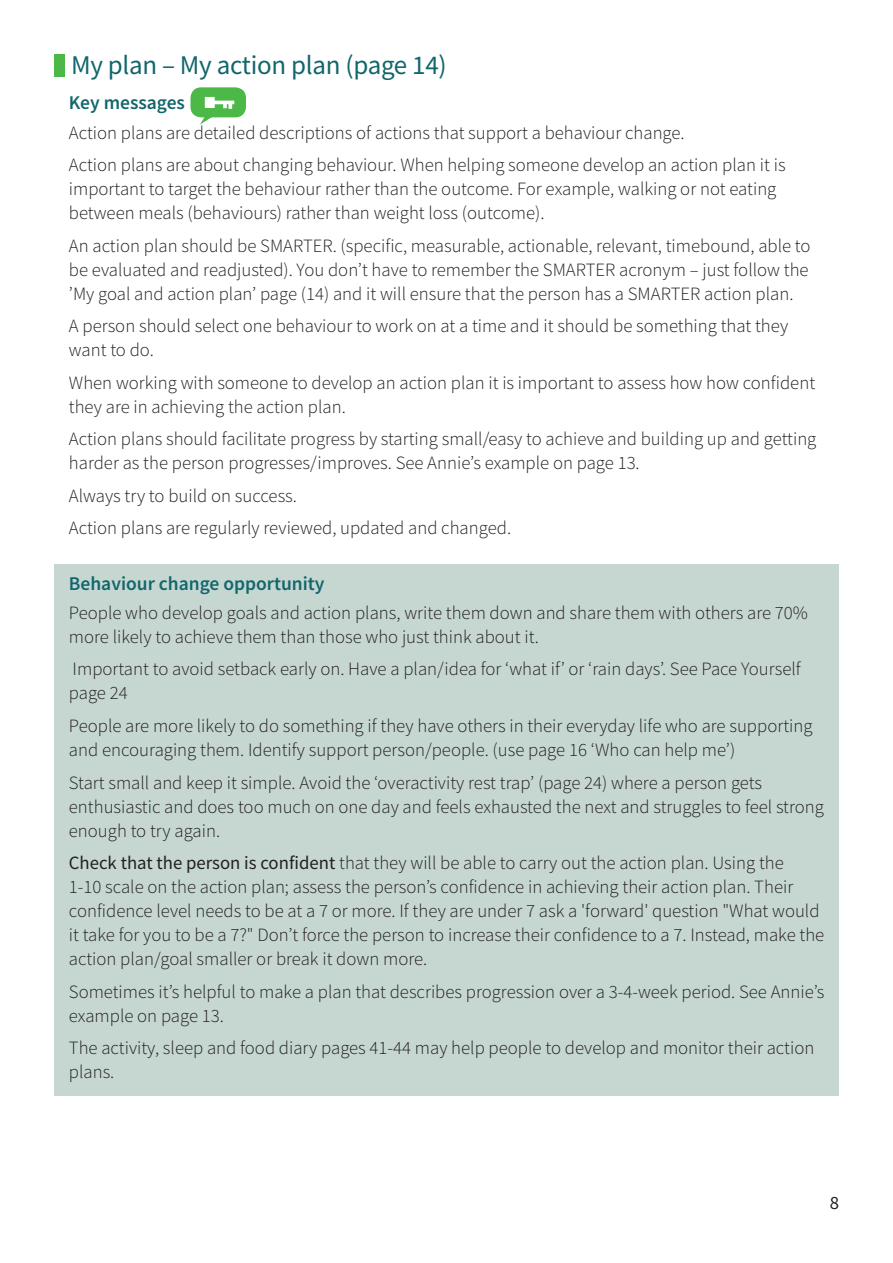
<style>
.page{position:relative;width:893px;height:1263px;background:#fff}
.page>*{position:absolute;margin:0;border:0;box-sizing:border-box;transform-origin:0 0}
.Heading_2_Indent{font:27px "Source Sans Pro";letter-spacing:-.01em;color:#11666b}
.Heading_3{font:600 19.5px "Source Sans Pro";color:#12666c}
.Body{font:300 18.75px/24px "Source Sans Pro";color:#231f20}
.t1{font:18.75px "Source Sans Pro";color:#231f20}
.s1{font-weight:400}
</style>
<div class="page">
<div style="left:54px;top:565px;width:785px;height:531px;background:#c6d7d1"></div>
<div style="left:54px;top:54px;width:11px;height:22px;background:#4cb848"></div>
<div style="left:190px;top:87px;width:56px;height:30px;background:#4cb848;border-radius:11px"></div>
<svg style="left:200px;top:97px;width:34px;height:28px"></svg>
<p class="Heading_2_Indent" style="left:71px;top:48px;width:377px">My plan – My action plan (page 14)</p>
<p class="Heading_3" style="left:69px;top:90px;width:118px">Key messages</p>
<p class="Body" style="left:69px;top:120px;width:617px">Action plans are detailed descriptions of actions that support a behaviour change.</p>
<p class="Body" style="left:69px;top:153px;width:718px">Action plans are about changing behaviour. When helping someone develop an action plan it is important to target the behaviour rather than the outcome. For example, walking or not eating between meals (behaviours) rather than weight loss (outcome).</p>
<p class="Body" style="left:69px;top:233px;width:743px;text-align:justify">An action plan should be SMARTER. (specific, measurable, actionable, relevant, timebound, able to be evaluated and readjusted). You don’t have to remember the SMARTER acronym – just follow the ’My goal and action plan’ page (14) and it will ensure that the person has a SMARTER action plan.</p>
<p class="Body" style="left:69px;top:314px;width:721px">A person should select one behaviour to work on at a time and it should be something that they want to do.</p>
<p class="Body" style="left:69px;top:370px;width:748px">When working with someone to develop an action plan it is important to assess how how confident they are in achieving the action plan.</p>
<p class="Body" style="left:69px;top:427px;width:749px">Action plans should facilitate progress by starting small/easy to achieve and building up and getting harder as the person progresses/improves. See Annie’s example on page 13.</p>
<p class="Body" style="left:69px;top:483px;width:230px">Always try to build on success.</p>
<p class="Body" style="left:69px;top:516px;width:444px">Action plans are regularly reviewed, updated and changed.</p>
<p class="Heading_3" style="left:69px;top:570px;width:257px">Behaviour change opportunity</p>
<p class="Body" style="left:69px;top:601px;width:741px">People who develop goals and action plans, write them down and share them with others are 70% more likely to achieve them than those who just think about it.</p>
<p class="Body" style="left:69px;top:657px;width:733px">Important to avoid setback early on. Have a plan/idea for ‘what if’ or ‘rain days’. See Pace Yourself page 24</p>
<p class="Body" style="left:69px;top:714px;width:745px">People are more likely to do something if they have others in their everyday life who are supporting and encouraging them. Identify support person/people. (use page 16 ‘Who can help me’)</p>
<p class="Body" style="left:69px;top:770px;width:757px">Start small and keep it simple. Avoid the ‘overactivity rest trap’ (page 24) where a person gets enthusiastic and does too much on one day and feels exhausted the next and struggles to feel strong enough to try again.</p>
<p class="Body" style="left:69px;top:851px;width:757px"><span class="s1">Check that the person is confident</span> that they will be able to carry out the action plan. Using the<br>1-10 scale on the action plan; assess the person’s confidence in achieving their action plan. Their confidence level needs to be at a 7 or more. If they are under 7 ask a 'forward' question "What would it take for you to be a 7?" Don’t force the person to increase their confidence to a 7. Instead, make the action plan/goal smaller or break it down more.</p>
<p class="Body" style="left:69px;top:979px;width:757px">Sometimes it’s helpful to make a plan that describes progression over a 3-4-week period. See Annie’s example on page 13.</p>
<p class="Body" style="left:69px;top:1036px;width:747px">The activity, sleep and food diary pages 41-44 may help people to develop and monitor their action plans.</p>
<p class="t1" style="left:830px;top:1191px;width:11px">8</p>
</div>
